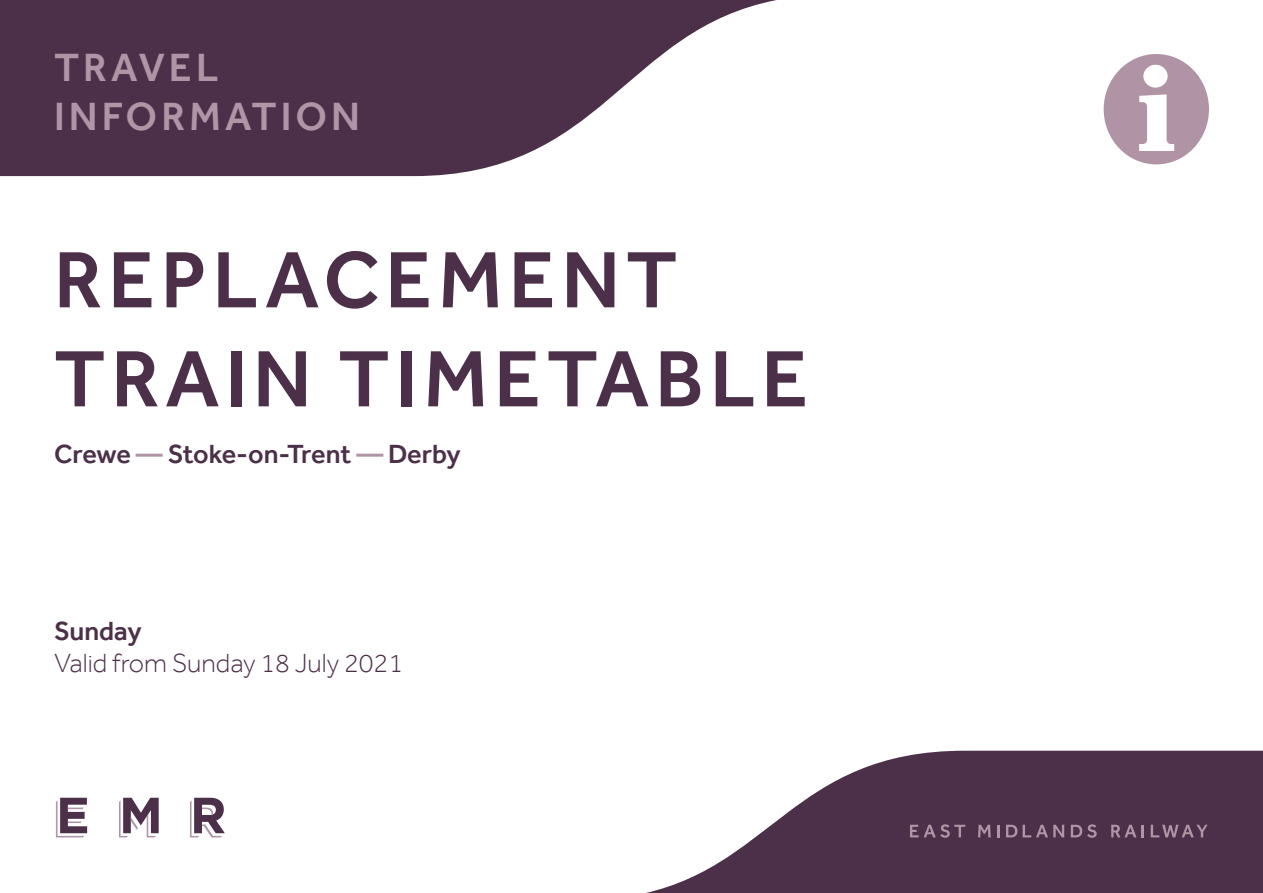
<style>
.page{position:relative;width:1263px;height:893px;background:#fff}
.page>*{position:absolute;margin:0;border:0;box-sizing:border-box;transform-origin:0 0}
.t1{font:500 82.5px/99px "Effra";letter-spacing:.07em;color:#4c2f48}
.t2{font:500 40.5px/48.6px "Effra";letter-spacing:.1em;color:#af95a6}
.t3{font:500 27px "Effra";letter-spacing:-.01em;color:#4c2f48}
.t4{font:300 27px "Effra";color:#4c2f48}
.s1{color:#af95a6}
</style>
<div class="page">
<svg style="left:0;top:0;width:777px;height:176px;fill:#4c2f48"></svg>
<svg style="left:646px;top:751px;width:617px;height:142px;fill:#4c2f48"></svg>
<svg style="left:910px;top:824px;width:55px;height:14px"></svg>
<svg style="left:978px;top:825px;width:13px;height:12px"></svg>
<svg style="left:997px;top:825px;width:2px;height:12px"></svg>
<svg style="left:1006px;top:825px;width:11px;height:12px"></svg>
<svg style="left:1023px;top:825px;width:41px;height:12px"></svg>
<svg style="left:1071px;top:824px;width:26px;height:14px"></svg>
<svg style="left:1111px;top:825px;width:32px;height:12px"></svg>
<svg style="left:1151px;top:825px;width:56px;height:12px"></svg>
<svg style="left:56px;top:798px;width:31px;height:39px"></svg>
<svg style="left:190px;top:798px;width:35px;height:39px"></svg>
<svg style="left:119px;top:798px;width:40px;height:39px"></svg>
<svg style="left:1104px;top:54px;width:105px;height:110px"></svg>
<h2 class="t2" style="left:54px;top:43px;width:308px">TRAVEL<br>INFORMATION</h2>
<h1 class="t1" style="left:54px;top:229px;width:756px">REPLACEMENT<br>TRAIN TIMETABLE</h1>
<p class="t3" style="left:54px;top:437px;width:408px">Crewe <span class="s1">—</span> Stoke-on-Trent <span class="s1">—</span> Derby</p>
<p class="t3" style="left:54px;top:615px;width:89px">Sunday</p>
<p class="t4" style="left:54px;top:647px;width:350px">Valid from Sunday 18 July 2021</p>
</div>
